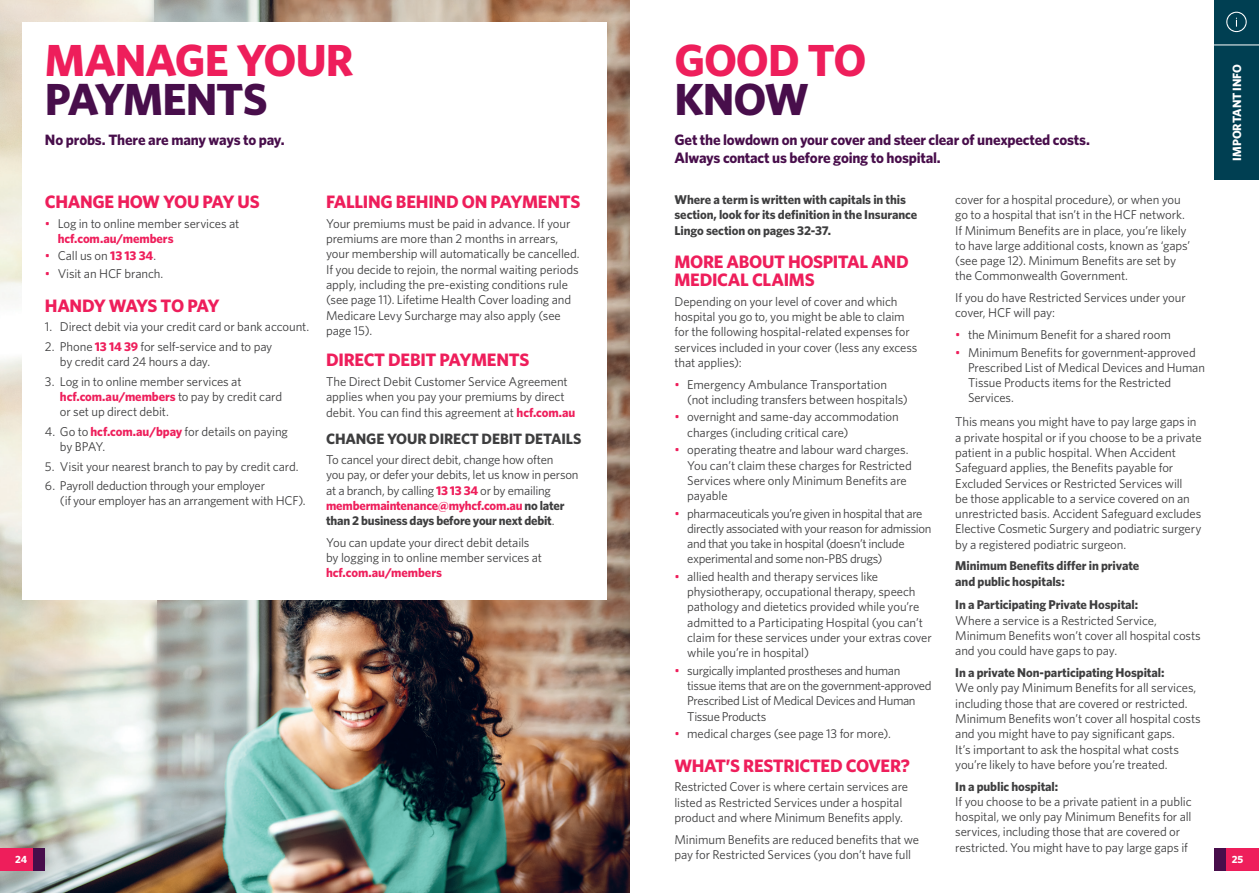
<style>
.page{position:relative;width:1259px;height:893px;background:#fff}
.page>*{position:absolute;margin:0;border:0;box-sizing:border-box;transform-origin:0 0}
.Page_title{font:700 45px/38.2px "Whitney";letter-spacing:-.025em;color:#ee1e5b}
.Subhead_level_1{font:700 18px/18px "Whitney";letter-spacing:-.02em;color:#ee1e5b}
.Subhead_level_1-2{font:700 18px "Whitney";letter-spacing:-.05em;color:#ee1e5b}
.Copy_Intro{font:700 15px/18px "Whitney";letter-spacing:-.015em;color:#480e4b}
.Subhead_level_2{font:700 15px "Whitney";letter-spacing:-.01em;color:#3e3e3f}
.Copy{font:12.75px/15.3px "Whitney";letter-spacing:-.01em;color:#3e3e3f}
.Letter_Points{font:12.75px/15.3px "Whitney";letter-spacing:-.01em;color:#3e3e3f}
.Copy-2{font:12.75px/15.3px "Whitney";letter-spacing:-.03em;color:#3e3e3f}
.Subhead_level_3{font:700 12.75px/15.3px "Whitney";letter-spacing:-.005em;color:#3e3e3f}
.Subhead_level_1-3{font:700 12px "Whitney";color:#fff}
.t1{font:700 10.5px "Whitney";color:#fff}
.s1{color:#480e4b}
.s2{color:#ee1e5b}
.s3{font-weight:700}
.s4{font-weight:700;color:#ee1e5b}
</style>
<div class="page">
<img style="left:0;top:0;width:629px;height:893px">
<div style="left:22px;top:22px;width:585px;height:578px;background:#fff"></div>
<div style="left:1214px;top:0;width:45px;height:180px;background:#003f52"></div>
<hr style="left:1214px;top:45px;width:45px;height:1px;background:#fff">
<svg style="left:1226px;top:12px;width:20px;height:20px"></svg>
<div style="left:1225px;top:848px;width:34px;height:22px;background:#ee1e5b"></div>
<div style="left:1214px;top:848px;width:11px;height:22px;background:#480e4b"></div>
<div style="left:0;top:848px;width:34px;height:22px;background:#ee1e5b"></div>
<div style="left:34px;top:848px;width:11px;height:22px;background:#480e4b"></div>
<p class="Page_title" style="left:45px;top:40px;width:310px">MANAGE YOUR<br><span class="s1">PAYMENTS</span></p>
<p class="Page_title" style="left:674px;top:40px;width:193px">GOOD TO<br><span class="s1">KNOW</span></p>
<p class="Copy_Intro" style="left:45px;top:131px;width:241px">No probs. There are many ways to pay.</p>
<p class="Copy_Intro" style="left:674px;top:131px;width:417px">Get the lowdown on your cover and steer clear of unexpected costs.<br>Always contact us before going to hospital.</p>
<p class="Copy" style="left:955px;top:192px;width:237px">cover for a hospital procedure), or when you go to a hospital that isn’t in the HCF network.<br>If Minimum Benefits are in place, you’re likely to have large additional costs, known as ‘gaps’ (see page 12). Minimum Benefits are set by the Commonwealth Government.</p>
<p class="Copy" style="left:955px;top:290px;width:232px">If you do have Restricted Services under your cover, HCF will pay:</p>
<p class="Copy" style="left:955px;top:327px;width:217px"><span class="s2">•</span> the Minimum Benefit for a shared room</p>
<p class="Copy" style="left:968px;top:344px;width:238px;text-indent:-13px"><span class="s2">•</span> Minimum Benefits for government-approved Prescribed List of Medical Devices and Human Tissue Products items for the Restricted Services.</p>
<p class="Copy" style="left:955px;top:414px;width:248px">This means you might have to pay large gaps in a private hospital or if you choose to be a private patient in a public hospital. When Accident Safeguard applies, the Benefits payable for Excluded Services or Restricted Services will<br>be those applicable to a service covered on an unrestricted basis. Accident Safeguard excludes Elective Cosmetic Surgery and podiatric surgery by a registered podiatric surgeon.</p>
<p class="Subhead_level_3" style="left:955px;top:558px;width:186px">Minimum Benefits differ in private and public hospitals:</p>
<p class="Copy" style="left:955px;top:597px;width:247px"><span class="s3">In a Participating Private Hospital:<br></span>Where a service is a Restricted Service, Minimum Benefits won’t cover all hospital costs and you could have gaps to pay.</p>
<p class="Copy" style="left:955px;top:665px;width:247px"><span class="s3">In a private Non-participating Hospital:<br></span>We only pay Minimum Benefits for all services, including those that are covered or restricted.<br>Minimum Benefits won’t cover all hospital costs and you might have to pay significant gaps.<br>It’s important to ask the hospital what costs you’re likely to have before you’re treated.</p>
<p class="Copy" style="left:955px;top:778px;width:238px"><span class="s3">In a public hospital:<br></span>If you choose to be a private patient in a public hospital, we only pay Minimum Benefits for all services, including those that are covered or restricted. You might have to pay large gaps if</p>
<p class="Subhead_level_1-3" style="left:1229px;top:161px;width:98px;rotate:-90deg">IMPORTANT INFO</p>
<p class="Subhead_level_3" style="left:674px;top:192px;width:244px">Where a term is written with capitals in this section, look for its definition in the Insurance<br>Lingo section on pages 32-37.</p>
<p class="Subhead_level_1" style="left:674px;top:253px;width:236px">MORE ABOUT HOSPITAL AND<br>MEDICAL CLAIMS</p>
<p class="Copy" style="left:674px;top:293px;width:244px">Depending on your level of cover and which hospital you go to, you might be able to claim for the following hospital-related expenses for services included in your cover (less any excess that applies):</p>
<p class="Copy" style="left:687px;top:376px;width:222px;text-indent:-13px"><span class="s2">•</span> Emergency Ambulance Transportation (not including transfers between hospitals)</p>
<p class="Copy" style="left:687px;top:409px;width:213px;text-indent:-13px"><span class="s2">•</span> overnight and same-day accommodation charges (including critical care)</p>
<p class="Copy" style="left:687px;top:442px;width:226px;text-indent:-13px"><span class="s2">•</span> operating theatre and labour ward charges.<br>You can’t claim these charges for Restricted Services where only Minimum Benefits are payable</p>
<p class="Copy-2" style="left:687px;top:505px;width:246px;text-indent:-13px"><span class="s2">•</span> pharmaceuticals you’re given in hospital that are directly associated with your reason for admission and that you take in hospital (doesn’t include experimental and some non-PBS drugs)</p>
<p class="Copy" style="left:687px;top:568px;width:246px;text-indent:-13px"><span class="s2">•</span> allied health and therapy services like physiotherapy, occupational therapy, speech pathology and dietetics provided while you’re admitted to a Participating Hospital (you can’t claim for these services under your extras cover while you’re in hospital)</p>
<p class="Copy-2" style="left:687px;top:662px;width:246px;text-indent:-13px"><span class="s2">•</span> surgically implanted prostheses and human tissue items that are on the government-approved Prescribed List of Medical Devices and Human Tissue Products</p>
<p class="Copy" style="left:674px;top:726px;width:218px"><span class="s2">•</span> medical charges (see page 13 for more).</p>
<p class="Subhead_level_1" style="left:674px;top:756px;width:237px">WHAT’S RESTRICTED COVER?</p>
<p class="Copy" style="left:674px;top:779px;width:235px">Restricted Cover is where certain services are listed as Restricted Services under a hospital product and where Minimum Benefits apply.</p>
<p class="Copy" style="left:674px;top:831px;width:246px">Minimum Benefits are reduced benefits that we pay for Restricted Services (you don’t have full</p>
<p class="Subhead_level_1" style="left:45px;top:192px;width:216px">CHANGE HOW YOU PAY US</p>
<p class="Copy" style="left:58px;top:215px;width:183px;text-indent:-13px"><span class="s2">•</span> Log in to online member services at <span class="s4">hcf.com.au/members</span></p>
<p class="Copy" style="left:45px;top:248px;width:113px"><span class="s2">•</span> Call us on <span class="s4">13 13 34</span>.</p>
<p class="Copy" style="left:45px;top:265px;width:120px"><span class="s2">•</span> Visit an HCF branch.</p>
<p class="Subhead_level_1-2" style="left:45px;top:293px;width:176px">HANDY WAYS TO PAY</p>
<p class="Letter_Points" style="left:45px;top:319px;width:266px">1. Direct debit via your credit card or bank account.</p>
<p class="Letter_Points" style="left:60px;top:338px;width:214px;text-indent:-15px">2. Phone <span class="s4">13 14 39</span> for self-service and to pay by credit card 24 hours a day.</p>
<p class="Letter_Points" style="left:60px;top:373px;width:224px;text-indent:-15px">3. Log in to online member services at <span class="s4">hcf.com.au/members</span> to pay by credit card or set up direct debit.</p>
<p class="Letter_Points" style="left:60px;top:423px;width:230px;text-indent:-15px">4. Go to <span class="s4">hcf.com.au/bpay</span> for details on paying by BPAY.</p>
<p class="Letter_Points" style="left:45px;top:458px;width:255px">5. Visit your nearest branch to pay by credit card.</p>
<p class="Letter_Points" style="left:60px;top:478px;width:247px;text-indent:-15px">6. Payroll deduction through your employer<br>(if your employer has an arrangement with HCF).</p>
<p class="Subhead_level_1" style="left:326px;top:192px;width:256px">FALLING BEHIND ON PAYMENTS</p>
<p class="Copy" style="left:326px;top:215px;width:255px">Your premiums must be paid in advance. If your premiums are more than 2 months in arrears, your membership will automatically be cancelled.<br>If you decide to rejoin, the normal waiting periods apply, including the pre-existing conditions rule (see page 11). Lifetime Health Cover loading and Medicare Levy Surcharge may also apply (see page 15).</p>
<p class="Subhead_level_1" style="left:326px;top:351px;width:205px">DIRECT DEBIT PAYMENTS</p>
<p class="Copy" style="left:326px;top:374px;width:251px">The Direct Debit Customer Service Agreement applies when you pay your premiums by direct debit. You can find this agreement at <span class="s4">hcf.com.au</span></p>
<p class="Subhead_level_2" style="left:326px;top:429px;width:257px">CHANGE YOUR DIRECT DEBIT DETAILS</p>
<p class="Copy" style="left:326px;top:451px;width:254px">To cancel your direct debit, change how often<br>you pay, or defer your debits, let us know in person at a branch, by calling <span class="s4">13 13 34</span> or by emailing <span class="s4">membermaintenance@myhcf.com.au</span> <span class="s3">no later than 2 business days before your next debit</span>.</p>
<p class="Copy" style="left:326px;top:534px;width:217px">You can update your direct debit details by logging in to online member services at <span class="s4">hcf.com.au/members</span></p>
<p class="t1" style="left:15px;top:853px;width:13px">24</p>
<p class="t1" style="left:1231px;top:853px;width:13px">25</p>
</div>
